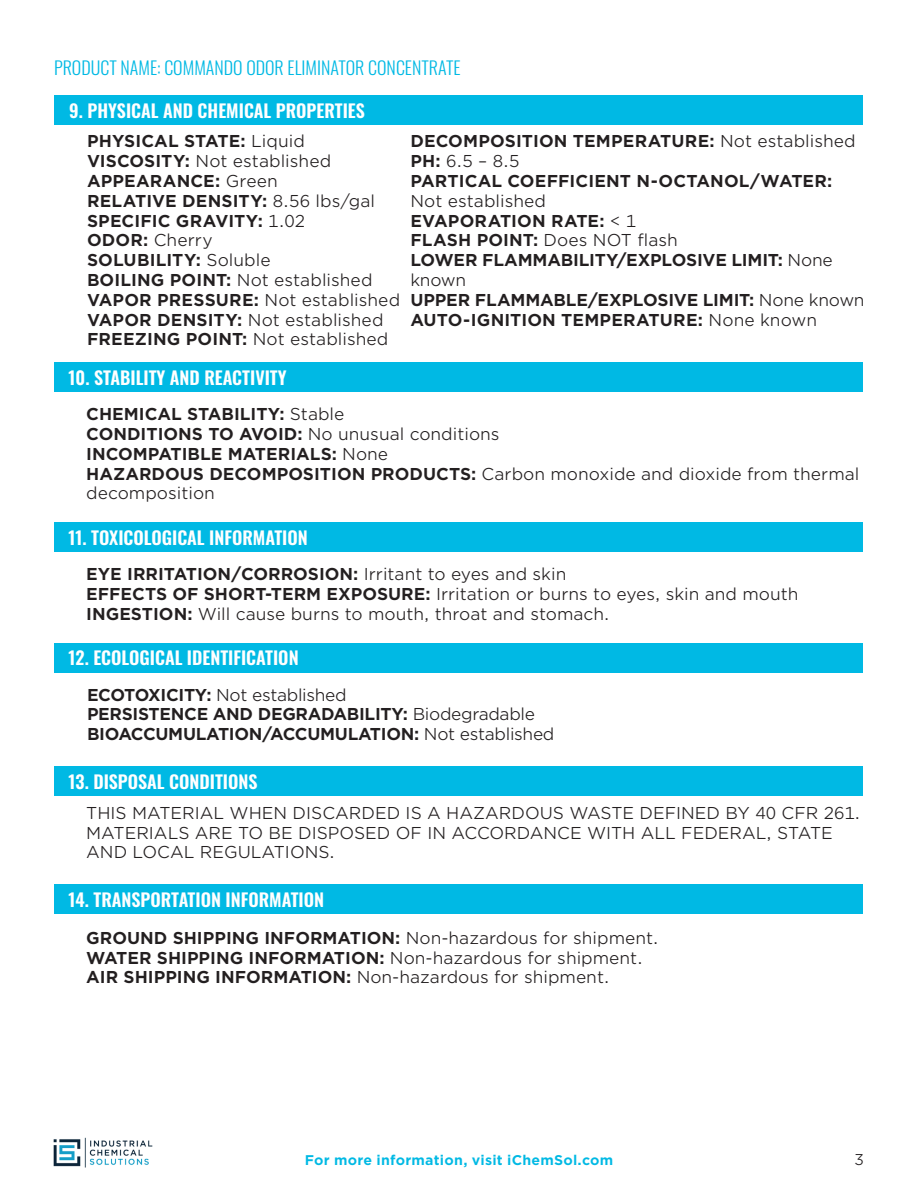
<style>
.page{position:relative;width:918px;height:1188px;background:#fff}
.page>*{position:absolute;margin:0;border:0;box-sizing:border-box;transform-origin:0 0}
.t1{font:600 18px "Oswald";color:#fff}
.t2{font:300 18px "Oswald";color:#00b9e4}
.t3{font:700 16.5px/19.8px "Gotham Office";color:#231f20}
.t4{font:16.5px/19.8px "Gotham Office";color:#231f20}
.t5{font:700 16.5px/19.8px "Gotham Office";letter-spacing:-.02em;color:#231f20}
.t6{font:15px "Gotham Office";color:#231f20}
.t7{font:700 13.5px "Gotham Office";letter-spacing:.015em;color:#00b9e4}
.s1{font-weight:400}
.s2{font-weight:700}
</style>
<div class="page">
<img style="left:53px;top:1137px;width:100px;height:31px">
<div style="left:54px;top:643px;width:808px;height:30px;background:#00b9e4"></div>
<div style="left:54px;top:522px;width:808px;height:30px;background:#00b9e4"></div>
<div style="left:55px;top:95px;width:808px;height:30px;background:#00b9e4"></div>
<div style="left:54px;top:362px;width:808px;height:30px;background:#00b9e4"></div>
<div style="left:54px;top:766px;width:808px;height:30px;background:#00b9e4"></div>
<div style="left:54px;top:884px;width:808px;height:30px;background:#00b9e4"></div>
<p class="t2" style="left:54px;top:52px;width:408px">PRODUCT NAME: COMMANDO ODOR ELIMINATOR CONCENTRATE</p>
<p class="t1" style="left:69px;top:101px;width:297px">9. PHYSICAL AND CHEMICAL PROPERTIES</p>
<p class="t3" style="left:87px;top:131px;width:315px">PHYSICAL STATE: <span class="s1">Liquid<br></span>VISCOSITY: <span class="s1">Not established<br></span>APPEARANCE: <span class="s1">Green<br></span>RELATIVE DENSITY: <span class="s1">8.56 lbs/gal<br></span>SPECIFIC GRAVITY: <span class="s1">1.02<br></span>ODOR: <span class="s1">Cherry<br></span>SOLUBILITY: <span class="s1">Soluble<br></span>BOILING POINT: <span class="s1">Not established<br></span>VAPOR PRESSURE: <span class="s1">Not established<br></span>VAPOR DENSITY: <span class="s1">Not established<br></span>FREEZING POINT: <span class="s1">Not established</span></p>
<p class="t1" style="left:69px;top:368px;width:220px">10. STABILITY AND REACTIVITY</p>
<p class="t3" style="left:410px;top:131px;width:447px">DECOMPOSITION TEMPERATURE: <span class="s1">Not established<br></span>PH: <span class="s1">6.5 – 8.5<br></span>PARTICAL COEFFICIENT N-OCTANOL/WATER:</p>
<p class="t3" style="left:410px;top:191px;width:456px"><span class="s1">Not established<br></span>EVAPORATION RATE: <span class="s1">&lt; 1<br></span>FLASH POINT: <span class="s1">Does NOT flash<br></span>LOWER FLAMMABILITY/EXPLOSIVE LIMIT: <span class="s1">None known<br></span>UPPER FLAMMABLE/EXPLOSIVE LIMIT: <span class="s1">None known<br></span>AUTO-IGNITION TEMPERATURE: <span class="s1">None known</span></p>
<p class="t3" style="left:86px;top:404px;width:775px">CHEMICAL STABILITY: <span class="s1">Stable<br></span>CONDITIONS TO AVOID: <span class="s1">No unusual conditions<br></span>INCOMPATIBLE MATERIALS: <span class="s1">None<br></span>HAZARDOUS DECOMPOSITION PRODUCTS: <span class="s1">Carbon monoxide and dioxide from thermal decomposition</span></p>
<p class="t1" style="left:69px;top:528px;width:241px">11. TOXICOLOGICAL INFORMATION</p>
<p class="t4" style="left:86px;top:564px;width:714px"><span class="s2">EYE IRRITATION/CORROSION:</span> Irritant to eyes and skin<br><span class="s2">EFFECTS OF SHORT-TERM EXPOSURE:</span> Irritation or burns to eyes, skin and mouth<br><span class="s2">INGESTION:</span> Will cause burns to mouth, throat and stomach.</p>
<p class="t1" style="left:69px;top:649px;width:232px">12. ECOLOGICAL IDENTIFICATION</p>
<p class="t5" style="left:87px;top:685px;width:469px">ECOTOXICITY: <span class="s1">Not established<br></span>PERSISTENCE AND DEGRADABILITY: <span class="s1">Biodegradable<br></span>BIOACCUMULATION/ACCUMULATION: <span class="s1">Not established</span></p>
<p class="t1" style="left:69px;top:772px;width:190px">13. DISPOSAL CONDITIONS</p>
<p class="t4" style="left:86px;top:802px;width:775px">THIS MATERIAL WHEN DISCARDED IS A HAZARDOUS WASTE DEFINED BY 40 CFR 261.<br>MATERIALS ARE TO BE DISPOSED OF IN ACCORDANCE WITH ALL FEDERAL, STATE<br>AND LOCAL REGULATIONS.</p>
<p class="t1" style="left:69px;top:890px;width:257px">14. TRANSPORTATION INFORMATION</p>
<p class="t4" style="left:86px;top:927px;width:574px"><span class="s2">GROUND SHIPPING INFORMATION:</span> Non-hazardous for shipment.<br><span class="s2">WATER SHIPPING INFORMATION:</span> Non-hazardous for shipment.<br><span class="s2">AIR SHIPPING INFORMATION:</span> Non-hazardous for shipment.</p>
<p class="t7" style="left:305px;top:1151px;width:310px">For more information, visit iChemSol.com</p>
<p class="t6" style="left:855px;top:1150px;width:11px">3</p>
</div>
